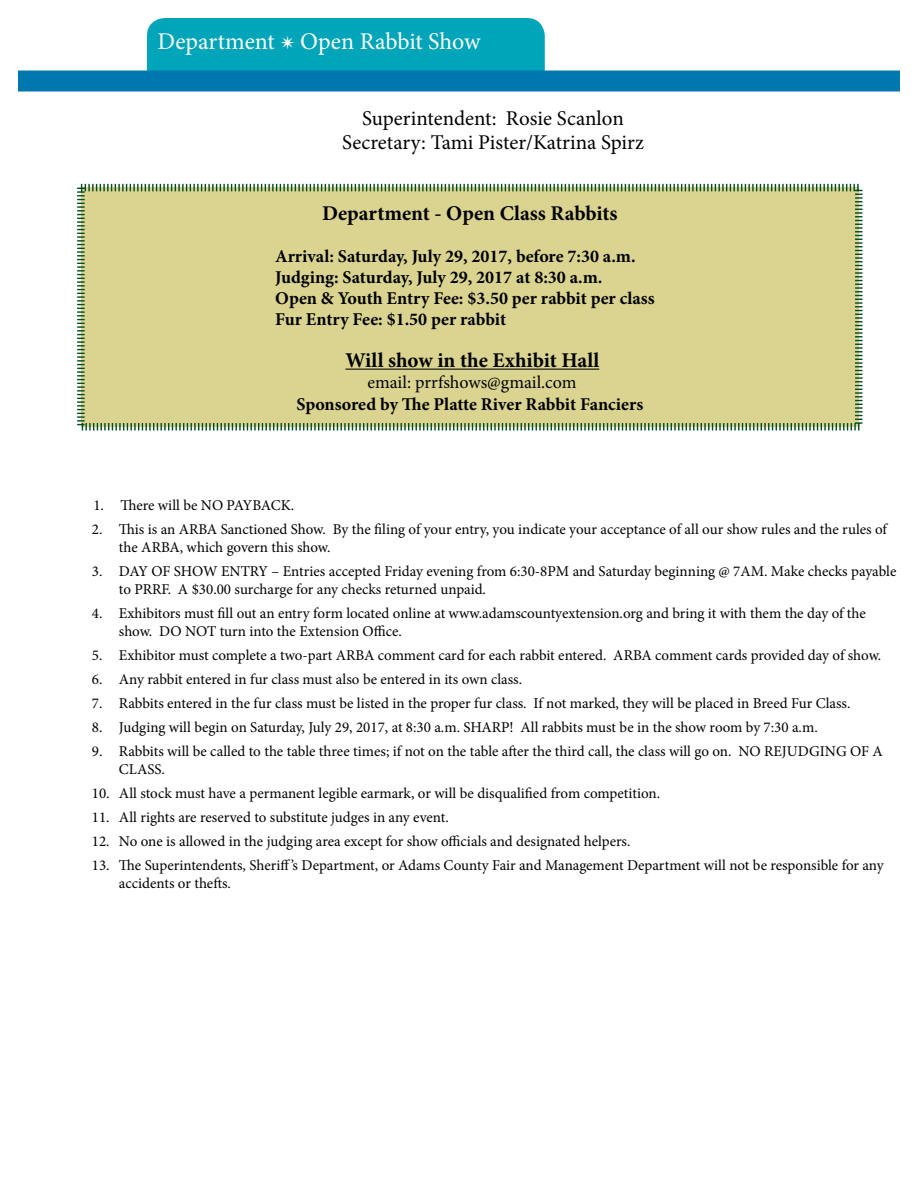
<style>
.page{position:relative;width:918px;height:1188px;background:#fff}
.page>*{position:absolute;margin:0;border:0;box-sizing:border-box;transform-origin:0 0}
.t1{font:24px "Minion Pro";color:#fffffa}
.t2{font:21px/24px "Minion Pro";color:#000;text-align:center}
.t3{font:700 21px "Minion Pro";color:#000}
.t4{font:700 18px/21px "Minion Pro";color:#000}
.t5{font:18px "Minion Pro";color:#000}
.t6{font:15px/18px "Minion Pro";color:#000}
</style>
<div class="page">
<div style="left:147px;top:18px;width:398px;height:72px;background:#00a5b9;border-radius:18px"></div>
<div style="left:18px;top:70px;width:882px;height:22px;background:#0078ae"></div>
<svg style="left:77px;top:183px;width:786px;height:248px;background:#d4d08f"></svg>
<h1 class="t1" style="left:158px;top:25px;width:325px">Department ✴ Open Rabbit Show</h1>
<h2 class="t2" style="left:342px;top:106px;width:303px">Superintendent: Rosie Scanlon<br>Secretary: Tami Pister/Katrina Spirz</h2>
<h2 class="t3" style="left:322px;top:199px;width:297px">Department - Open Class Rabbits</h2>
<p class="t4" style="left:275px;top:246px;width:381px">Arrival: Saturday, July 29, 2017, before 7:30 a.m.<br>Judging: Saturday, July 29, 2017 at 8:30 a.m.<br>Open &amp; Youth Entry Fee: $3.50 per rabbit per class Fur Entry Fee: $1.50 per rabbit</p>
<h2 class="t3" style="left:345px;top:346px;width:255px">Will show in the Exhibit Hall</h2>
<p class="t5" style="left:368px;top:370px;width:211px">email: prrfshows@gmail.com</p>
<p class="t4" style="left:296px;top:393px;width:348px">Sponsored by The Platte River Rabbit Fanciers</p>
<p class="t6" style="left:93px;top:496px;width:202px">1. There will be NO PAYBACK.</p>
<p class="t6" style="left:119px;top:520px;width:770px;text-indent:-27px">2. This is an ARBA Sanctioned Show. By the filing of your entry, you indicate your acceptance of all our show rules and the rules of the ARBA, which govern this show.</p>
<p class="t6" style="left:119px;top:562px;width:779px;text-indent:-27px">3. DAY OF SHOW ENTRY – Entries accepted Friday evening from 6:30-8PM and Saturday beginning @ 7AM. Make checks payable to PRRF. A $30.00 surcharge for any checks returned unpaid.</p>
<p class="t6" style="left:119px;top:604px;width:749px;text-indent:-27px">4. Exhibitors must fill out an entry form located online at www.adamscountyextension.org and bring it with them the day of the show. DO NOT turn into the Extension Office.</p>
<p class="t6" style="left:92px;top:646px;width:791px">5. Exhibitor must complete a two-part ARBA comment card for each rabbit entered. ARBA comment cards provided day of show.</p>
<p class="t6" style="left:92px;top:670px;width:432px">6. Any rabbit entered in fur class must also be entered in its own class.</p>
<p class="t6" style="left:92px;top:694px;width:760px">7. Rabbits entered in the fur class must be listed in the proper fur class. If not marked, they will be placed in Breed Fur Class.</p>
<p class="t6" style="left:92px;top:718px;width:727px">8. Judging will begin on Saturday, July 29, 2017, at 8:30 a.m. SHARP! All rabbits must be in the show room by 7:30 a.m.</p>
<p class="t6" style="left:119px;top:742px;width:765px;text-indent:-27px">9. Rabbits will be called to the table three times; if not on the table after the third call, the class will go on. NO REJUDGING OF A<br>CLASS.</p>
<p class="t6" style="left:92px;top:784px;width:570px">10. All stock must have a permanent legible earmark, or will be disqualified from competition.</p>
<p class="t6" style="left:92px;top:808px;width:358px">11. All rights are reserved to substitute judges in any event.</p>
<p class="t6" style="left:92px;top:832px;width:540px">12. No one is allowed in the judging area except for show officials and designated helpers.</p>
<p class="t6" style="left:119px;top:856px;width:766px;text-indent:-27px">13. The Superintendents, Sheriff’s Department, or Adams County Fair and Management Department will not be responsible for any accidents or thefts.</p>
</div>
